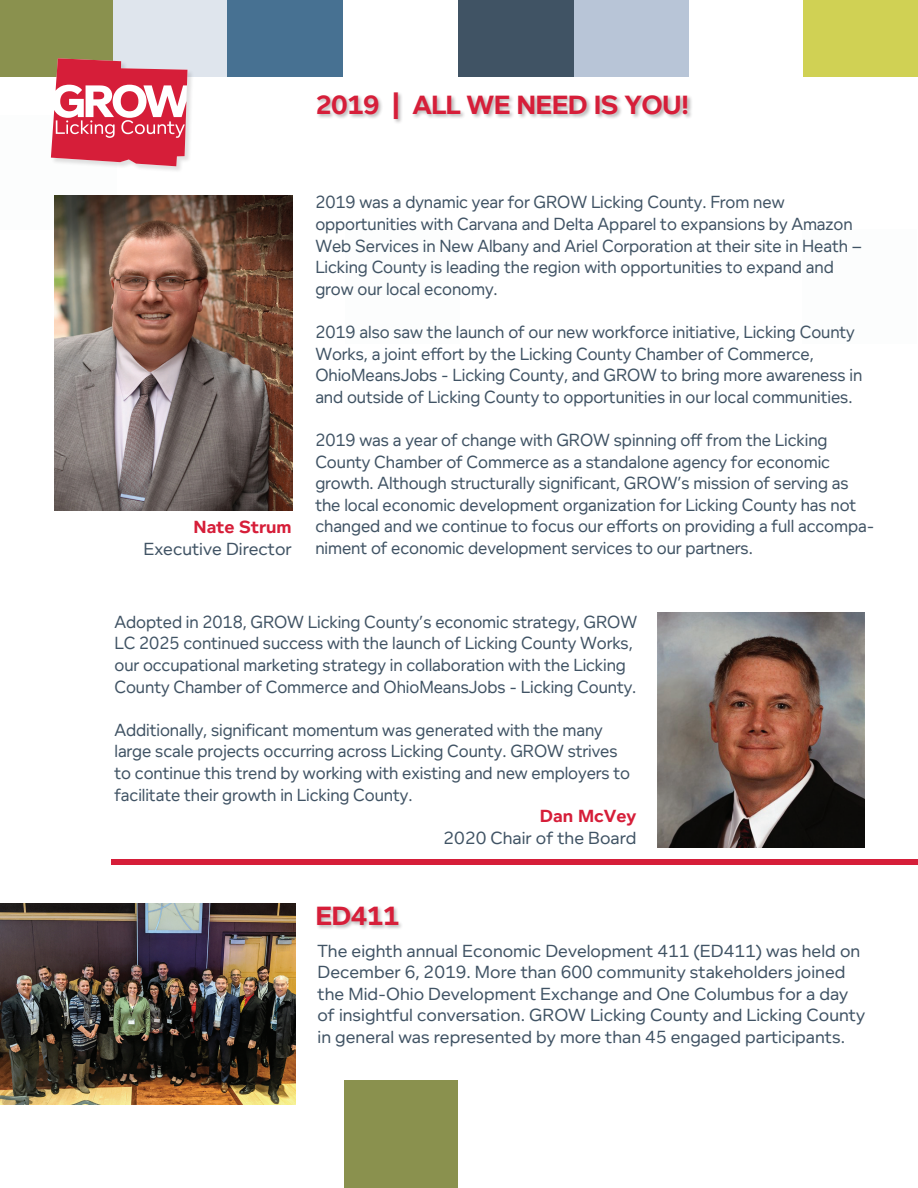
<style>
.page{position:relative;width:918px;height:1188px;background:#fff}
.page>*{position:absolute;margin:0;border:0;box-sizing:border-box;transform-origin:0 0}
.t1{font:700 27px "Foundry Context W03";letter-spacing:-.025em;color:#d61e39}
.t2{font:18px/21.6px "Foundry Context W03";letter-spacing:-.005em;color:#405364;scale:.95 1}
.t3{font:18px/21.6px "Foundry Context W03";letter-spacing:-.005em;color:#405364}
.t4{font:700 18px "Foundry Context W03";color:#d61e39}
</style>
<div class="page">
<div style="left:573px;top:0;width:116px;height:76px;background:#b8c5d7"></div>
<div style="left:112px;top:0;width:116px;height:77px;background:#dfe5ed"></div>
<div style="left:228px;top:0;width:115px;height:76px;background:#477192"></div>
<div style="left:804px;top:0;width:114px;height:76px;background:#d0d154"></div>
<div style="left:458px;top:0;width:116px;height:76px;background:#405364"></div>
<div style="left:0;top:0;width:112px;height:77px;background:#8a914e"></div>
<div style="left:51px;top:58px;width:143px;height:115px;background:#231f20;opacity:.14"></div>
<svg style="left:51px;top:58px;width:137px;height:108px"></svg>
<div style="left:344px;top:1080px;width:114px;height:108px;background:#8a914e"></div>
<img style="left:0;top:903px;width:296px;height:201px">
<div style="left:112px;top:860px;width:806px;height:5px;background:#d61e39"></div>
<img style="left:54px;top:196px;width:239px;height:315px">
<div style="left:316px;top:906px;width:88px;height:24px;background:#231f20;opacity:.33"></div>
<div style="left:316px;top:92px;width:377px;height:33px;background:#231f20;opacity:.33"></div>
<img style="left:657px;top:612px;width:207px;height:236px">
<h1 class="t1" style="left:315px;top:89px;width:375px">2019 | ALL WE NEED IS YOU!</h1>
<p class="t4" style="left:194px;top:517px;width:100px">Nate Strum</p>
<p class="t3" style="left:143px;top:538px;width:150px">Executive Director</p>
<p class="t2" style="left:315px;top:191px;width:577px">2019 was a dynamic year for GROW Licking County. From new opportunities with Carvana and Delta Apparel to expansions by Amazon Web Services in New Albany and Ariel Corporation at their site in Heath – Licking County is leading the region with opportunities to expand and grow our local economy.</p>
<p class="t2" style="left:315px;top:321px;width:577px">2019 also saw the launch of our new workforce initiative, Licking County Works, a joint effort by the Licking County Chamber of Commerce, OhioMeansJobs - Licking County, and GROW to bring more awareness in and outside of Licking County to opportunities in our local communities.</p>
<p class="t2" style="left:315px;top:429px;width:590px">2019 was a year of change with GROW spinning off from the Licking County Chamber of Commerce as a standalone agency for economic growth. Although structurally significant, GROW’s mission of serving as the local economic development organization for Licking County has not changed and we continue to focus our efforts on providing a full accompa&shy;niment of economic development services to our partners.</p>
<p class="t2" style="left:114px;top:611px;width:552px">Adopted in 2018, GROW Licking County’s economic strategy, GROW LC 2025 continued success with the launch of Licking County Works, our occupational marketing strategy in collaboration with the Licking County Chamber of Commerce and OhioMeansJobs - Licking County.</p>
<p class="t2" style="left:114px;top:719px;width:544px">Additionally, significant momentum was generated with the many large scale projects occurring across Licking County. GROW strives to continue this trend by working with existing and new employers to facilitate their growth in Licking County.</p>
<p class="t4" style="left:540px;top:806px;width:98px">Dan McVey</p>
<p class="t3" style="left:444px;top:827px;width:194px">2020 Chair of the Board</p>
<h1 class="t1" style="left:315px;top:900px;width:85px">ED411</h1>
<p class="t3" style="left:318px;top:939px;width:549px">The eighth annual Economic Development 411 (ED411) was held on December 6, 2019. More than 600 community stakeholders joined the Mid-Ohio Development Exchange and One Columbus for a day of insightful conversation. GROW Licking County and Licking County in general was represented by more than 45 engaged participants.</p>
</div>
